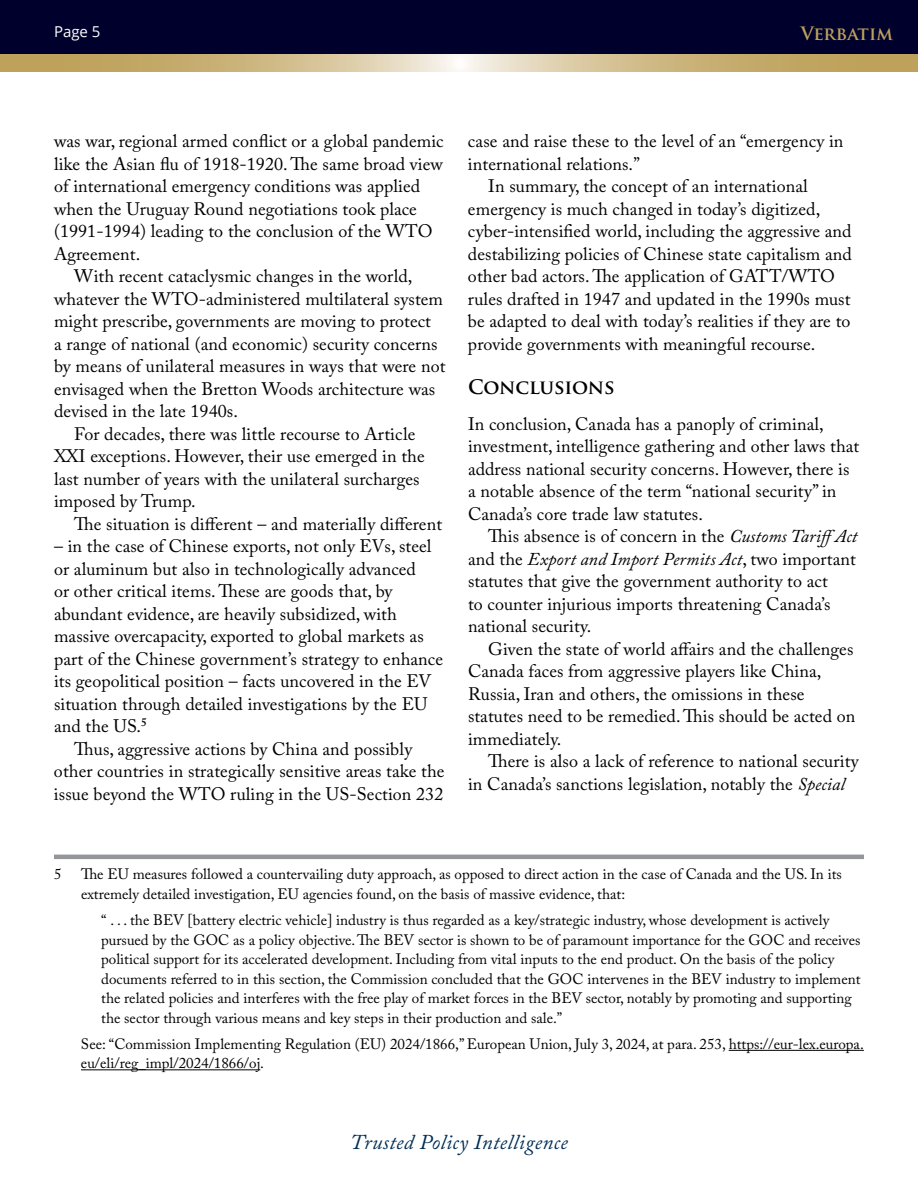
<style>
.page{position:relative;width:918px;height:1188px;background:#fff}
.page>*{position:absolute;margin:0;border:0;box-sizing:border-box;transform-origin:0 0}
.t1{font:italic 21px "Adobe Caslon Pro";letter-spacing:.02em;color:#002e56}
.t2{font:700 19.5px "Trajan Pro";letter-spacing:-.01em;color:#000}
.t3{font:18px/22.5px "Adobe Caslon Pro";letter-spacing:.005em;color:#000}
.t4{font:700 18px "Trajan Pro";color:#bea15b}
.t5{font:15px/19.5px "Adobe Caslon Pro";color:#000}
.t6{font:15px "Open Sans";color:#fff}
.s1{font-style:italic}
</style>
<div class="page">
<div style="left:0;top:0;width:918px;height:54px;background:#00002d"></div>
<svg style="left:0;top:54px;width:1px;height:18px"></svg>
<svg style="left:1px;top:54px;width:917px;height:18px;background:#cfba88"></svg>
<hr style="left:54px;top:855px;width:810px;height:4px;background:#939598">
<hr style="left:729px;top:1050px;width:135px;height:1px;background:#000">
<hr style="left:81px;top:1069px;width:179px;height:1px;background:#000">
<p class="t6" style="left:54px;top:22px;width:48px">Page 5</p>
<p class="t4" style="left:801px;top:22px;width:94px">Verbatim</p>
<p class="t3" style="left:54px;top:130px;width:391px">was war, regional armed conflict or a global pandemic</p>
<p class="t3" style="left:54px;top:152px;width:390px">like the Asian flu of 1918-1920. The same broad view</p>
<p class="t3" style="left:54px;top:175px;width:368px">of international emergency conditions was applied</p>
<p class="t3" style="left:54px;top:197px;width:364px">when the Uruguay Round negotiations took place</p>
<p class="t3" style="left:54px;top:220px;width:380px">(1991-1994) leading to the conclusion of the WTO</p>
<p class="t3" style="left:54px;top:242px;width:88px">Agreement.</p>
<p class="t3" style="left:74px;top:265px;width:340px">With recent cataclysmic changes in the world,</p>
<p class="t3" style="left:54px;top:287px;width:391px">whatever the WTO-administered multilateral system</p>
<p class="t3" style="left:54px;top:310px;width:379px">might prescribe, governments are moving to protect</p>
<p class="t3" style="left:54px;top:332px;width:385px">a range of national (and economic) security concerns</p>
<p class="t3" style="left:54px;top:355px;width:393px">by means of unilateral measures in ways that were not</p>
<p class="t3" style="left:54px;top:377px;width:383px">envisaged when the Bretton Woods architecture was</p>
<p class="t3" style="left:54px;top:400px;width:185px">devised in the late 1940s.</p>
<p class="t3" style="left:74px;top:422px;width:343px">For decades, there was little recourse to Article</p>
<p class="t3" style="left:54px;top:445px;width:372px">XXI exceptions. However, their use emerged in the</p>
<p class="t3" style="left:54px;top:467px;width:367px">last number of years with the unilateral surcharges</p>
<p class="t3" style="left:54px;top:490px;width:143px">imposed by Trump.</p>
<p class="t3" style="left:74px;top:512px;width:369px">The situation is different – and materially different</p>
<p class="t3" style="left:54px;top:535px;width:379px">– in the case of Chinese exports, not only EVs, steel</p>
<p class="t3" style="left:54px;top:557px;width:363px">or aluminum but also in technologically advanced</p>
<p class="t3" style="left:54px;top:580px;width:340px">or other critical items. These are goods that, by</p>
<p class="t3" style="left:54px;top:602px;width:344px">abundant evidence, are heavily subsidized, with</p>
<p class="t3" style="left:54px;top:625px;width:371px">massive overcapacity, exported to global markets as</p>
<p class="t3" style="left:54px;top:647px;width:391px">part of the Chinese government’s strategy to enhance</p>
<p class="t3" style="left:54px;top:670px;width:379px">its geopolitical position – facts uncovered in the EV</p>
<p class="t3" style="left:54px;top:692px;width:375px">situation through detailed investigations by the EU</p>
<p class="t3" style="left:54px;top:715px;width:94px">and the US.<sup>5</sup></p>
<p class="t3" style="left:74px;top:737px;width:339px">Thus, aggressive actions by China and possibly</p>
<p class="t3" style="left:54px;top:760px;width:392px">other countries in strategically sensitive areas take the</p>
<p class="t3" style="left:54px;top:782px;width:391px">issue beyond the WTO ruling in the US-Section 232</p>
<p class="t3" style="left:468px;top:130px;width:377px">case and raise these to the level of an “emergency in</p>
<p class="t3" style="left:468px;top:152px;width:173px">international relations.”</p>
<p class="t3" style="left:488px;top:175px;width:321px">In summary, the concept of an international</p>
<p class="t3" style="left:468px;top:197px;width:354px">emergency is much changed in today’s digitized,</p>
<p class="t3" style="left:468px;top:220px;width:385px">cyber-intensified world, including the aggressive and</p>
<p class="t3" style="left:468px;top:242px;width:385px">destabilizing policies of Chinese state capitalism and</p>
<p class="t3" style="left:468px;top:265px;width:369px">other bad actors. The application of GATT/WTO</p>
<p class="t3" style="left:468px;top:287px;width:384px">rules drafted in 1947 and updated in the 1990s must</p>
<p class="t3" style="left:468px;top:310px;width:384px">be adapted to deal with today’s realities if they are to</p>
<p class="t3" style="left:468px;top:332px;width:349px">provide governments with meaningful recourse.</p>
<p class="t2" style="left:468px;top:375px;width:148px">Conclusions</p>
<p class="t3" style="left:468px;top:412px;width:393px">In conclusion, Canada has a panoply of criminal, investment, intelligence gathering and other laws that address national security concerns. However, there is a notable absence of the term “national security” in Canada’s core trade law statutes.</p>
<p class="t3" style="left:468px;top:525px;width:391px;text-indent:20px">This absence is of concern in the <span class="s1">Customs TariffAct </span>and the <span class="s1">Export and Import Permits Act</span>, two important statutes that give the government authority to act<br>to counter injurious imports threatening Canada’s national security.</p>
<p class="t3" style="left:468px;top:637px;width:389px;text-indent:20px">Given the state of world affairs and the challenges Canada faces from aggressive players like China, Russia, Iran and others, the omissions in these statutes need to be remedied. This should be acted on immediately.</p>
<p class="t3" style="left:468px;top:750px;width:392px;text-indent:20px">There is also a lack of reference to national security in Canada’s sanctions legislation, notably the <span class="s1">Special</span></p>
<p class="t5" style="left:54px;top:864px;width:9px">5</p>
<p class="t5" style="left:81px;top:864px;width:762px">The EU measures followed a countervailing duty approach, as opposed to direct action in the case of Canada and the US. In its extremely detailed investigation, EU agencies found, on the basis of massive evidence, that:</p>
<p class="t5" style="left:101px;top:910px;width:761px">“ . . . the BEV [battery electric vehicle] industry is thus regarded as a key/strategic industry, whose development is actively pursued by the GOC as a policy objective. The BEV sector is shown to be of paramount importance for the GOC and receives political support for its accelerated development. Including from vital inputs to the end product. On the basis of the policy documents referred to in this section, the Commission concluded that the GOC intervenes in the BEV industry to implement the related policies and interferes with the free play of market forces in the BEV sector, notably by promoting and supporting the sector through various means and key steps in their production and sale.”</p>
<p class="t5" style="left:81px;top:1034px;width:784px">See: “Commission Implementing Regulation (EU) 2024/1866,” European Union, July 3, 2024, at para. 253, https://eur-lex.europa. eu/eli/reg_impl/2024/1866/oj.</p>
<p class="t1" style="left:350px;top:1130px;width:219px">Trusted Policy Intelligence</p>
</div>
